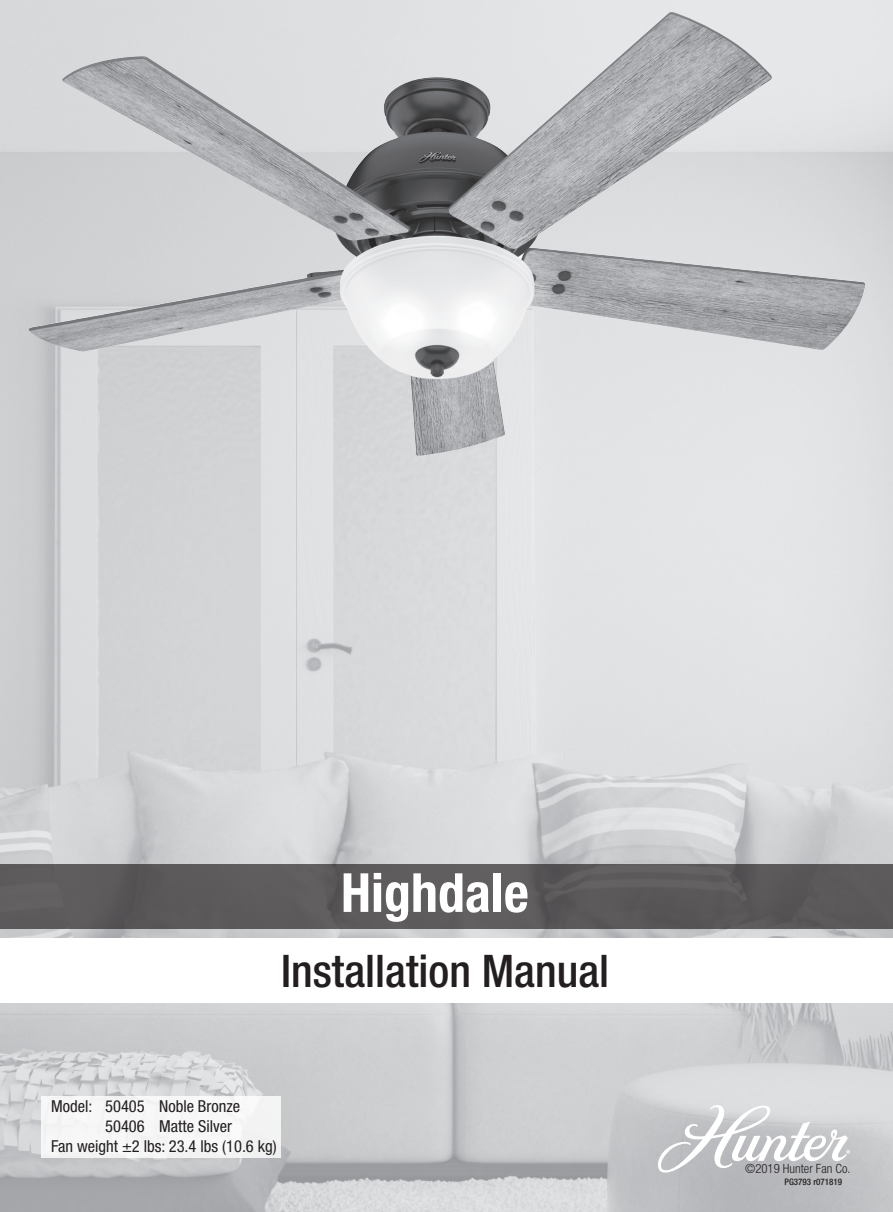
<style>
.page{position:relative;width:893px;height:1212px;background:#fff}
.page>*{position:absolute;margin:0;border:0;box-sizing:border-box;transform-origin:0 0}
.t1{font:700 condensed 54px "Helvetica Neue LT Std";color:#fff}
.t2{font:500 condensed 45px "Helvetica Neue LT Std";color:#231f20}
.t3{font:condensed 16.5px "Helvetica Neue LT Std";color:#231f20}
.t4{font:300 condensed 12.75px "Helvetica Neue LT Std";color:#231f20}
.t5{font:500 condensed 9px "Helvetica Neue LT Std";color:#231f20}
</style>
<div class="page">
<img style="left:0;top:0;width:893px;height:1212px">
<div style="left:0;top:939px;width:893px;height:64px;background:#fff"></div>
<svg style="left:658px;top:1105px;width:192px;height:67px"></svg>
<div style="left:0;top:864px;width:893px;height:64px;background:#5d5a5c"></div>
<div style="left:41px;top:1096px;width:240px;height:62px;background:#f6f6f7"></div>
<img style="left:29px;top:12px;width:836px;height:444px">
<p class="t1" style="left:341px;top:860px;width:189px">Highdale</p>
<p class="t2" style="left:281px;top:944px;width:330px">Installation Manual</p>
<p class="t3" style="left:51px;top:1097px;width:190px">Model: 50405 Noble Bronze</p>
<p class="t3" style="left:105px;top:1116px;width:128px">50406 Matte Silver</p>
<p class="t3" style="left:51px;top:1136px;width:227px">Fan weight ±2 lbs: 23.4 lbs (10.6 kg)</p>
<p class="t4" style="left:745px;top:1161px;width:107px">©2019 Hunter Fan Co.</p>
<p class="t5" style="left:784px;top:1176px;width:59px">PG3793 r071819</p>
</div>
